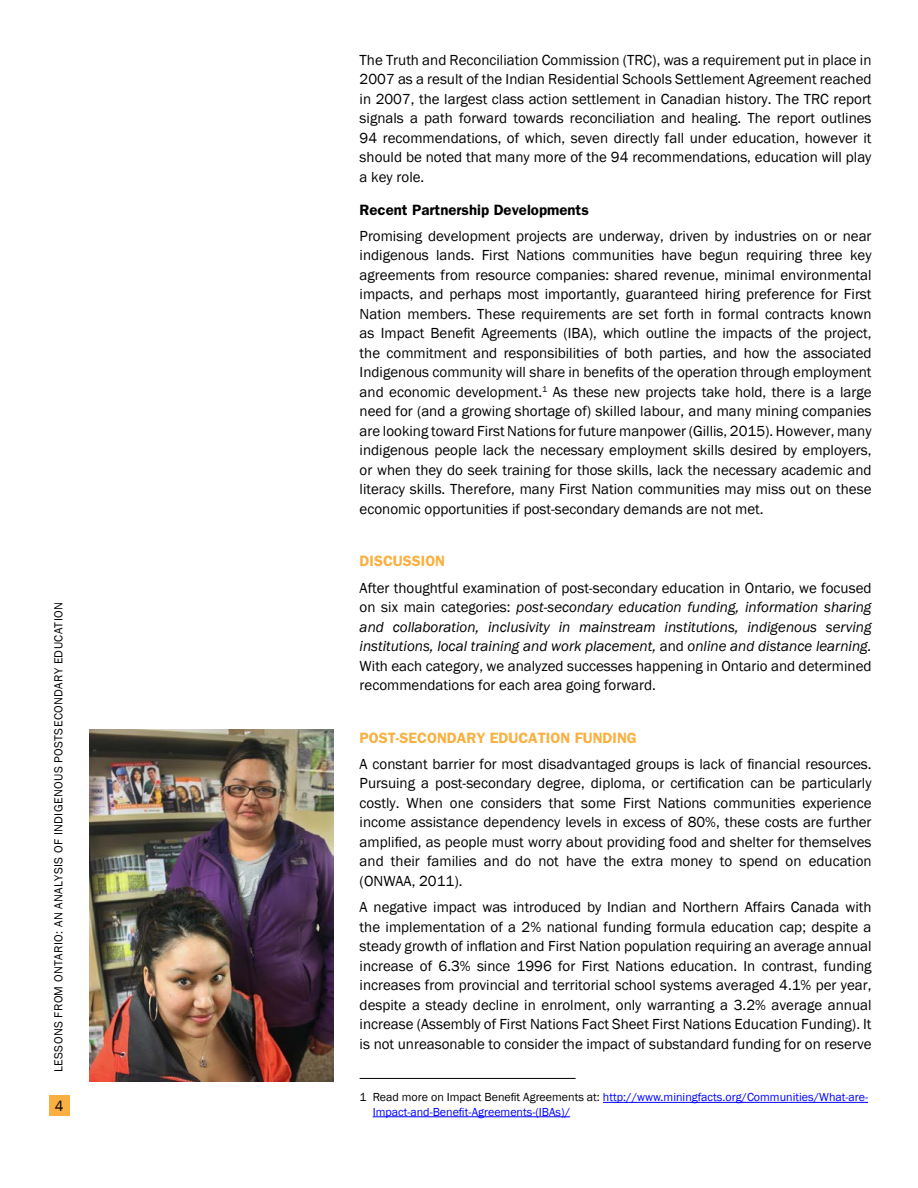
<style>
.page{position:relative;width:918px;height:1188px;background:#fff}
.page>*{position:absolute;margin:0;border:0;box-sizing:border-box;transform-origin:0 0}
.t1{font:15px/19.5px "Franklin Gothic";color:#000;text-align:justify}
.t2{font:600 15px "Franklin Gothic";color:#fab040}
.t3{font:600 15px "Franklin Gothic";color:#000}
.t4{font:12px/14.4px "Franklin Gothic";color:#00f}
.t5{font:12px "Franklin Gothic";letter-spacing:.03em;color:#000}
.s1{font-style:italic}
.s2{color:#000}
</style>
<div class="page">
<div style="left:49px;top:1095px;width:20px;height:21px;background:#fab040"></div>
<hr style="left:360px;top:1078px;width:216px;height:1px;background:#000">
<hr style="left:603px;top:1102px;width:265px;height:1px;background:#00f">
<hr style="left:373px;top:1116px;width:197px;height:1px;background:#00f">
<img style="left:90px;top:729px;width:244px;height:352px">
<p class="t5" style="left:51px;top:1072px;width:471px;rotate:-90deg">LESSONS FROM ONTARIO: AN ANALYSIS OF INDIGENOUS POSTSECONDARY EDUCATION</p>
<p class="t1" style="left:55px;top:1096px;width:10px">4</p>
<p class="t1" style="left:360px;top:50px;width:513px">The Truth and Reconciliation Commission (TRC), was a requirement put in place in 2007 as a result of the Indian Residential Schools Settlement Agreement reached in 2007, the largest class action settlement in Canadian history. The TRC report signals a path forward towards reconciliation and healing. The report outlines 94 recommendations, of which, seven directly fall under education, however it should be noted that many more of the 94 recommendations, education will play a key role.</p>
<p class="t3" style="left:360px;top:200px;width:231px">Recent Partnership Developments</p>
<p class="t1" style="left:360px;top:226px;width:513px">Promising development projects are underway, driven by industries on or near indigenous lands. First Nations communities have begun requiring three key agreements from resource companies: shared revenue, minimal environmental impacts, and perhaps most importantly, guaranteed hiring preference for First Nation members. These requirements are set forth in formal contracts known as Impact Benefit Agreements (IBA), which outline the impacts of the project, the commitment and responsibilities of both parties, and how the associated Indigenous community will share in benefits of the operation through employment and economic development.<sup>1</sup> As these new projects take hold, there is a large need for (and a growing shortage of) skilled labour, and many mining companies are looking toward First Nations for future manpower (Gillis, 2015). However, many indigenous people lack the necessary employment skills desired by employers, or when they do seek training for those skills, lack the necessary academic and literacy skills. Therefore, many First Nation communities may miss out on these economic opportunities if post-secondary demands are not met.</p>
<p class="t2" style="left:360px;top:552px;width:87px">DISCUSSION</p>
<p class="t1" style="left:360px;top:578px;width:513px">After thoughtful examination of post-secondary education in Ontario, we focused on six main categories: <span class="s1">post-secondary education funding, information sharing and collaboration, inclusivity in mainstream institutions, indigenous serving institutions, local training and work placement,</span> and <span class="s1">online and distance learning.<br></span>With each category, we analyzed successes happening in Ontario and determined recommendations for each area going forward.</p>
<p class="t2" style="left:360px;top:728px;width:279px">POST-SECONDARY EDUCATION FUNDING</p>
<p class="t1" style="left:360px;top:754px;width:513px">A constant barrier for most disadvantaged groups is lack of financial resources.<br>Pursuing a post-secondary degree, diploma, or certification can be particularly costly. When one considers that some First Nations communities experience income assistance dependency levels in excess of 80%, these costs are further amplified, as people must worry about providing food and shelter for themselves and their families and do not have the extra money to spend on education (ONWAA, 2011).</p>
<p class="t1" style="left:360px;top:897px;width:513px">A negative impact was introduced by Indian and Northern Affairs Canada with the implementation of a 2% national funding formula education cap; despite a steady growth of inflation and First Nation population requiring an average annual increase of 6.3% since 1996 for First Nations education. In contrast, funding increases from provincial and territorial school systems averaged 4.1% per year, despite a steady decline in enrolment, only warranting a 3.2% average annual increase (Assembly of First Nations Fact Sheet First Nations Education Funding). It is not unreasonable to consider the impact of substandard funding for on reserve</p>
<p class="t4" style="left:373px;top:1090px;width:497px;text-indent:-13px"><span class="s2">1 Read more on Impact Benefit Agreements at:</span> http://www.miningfacts.org/Communities/What-are-<br>Impact-and-Benefit-Agreements-(IBAs)/</p>
</div>
